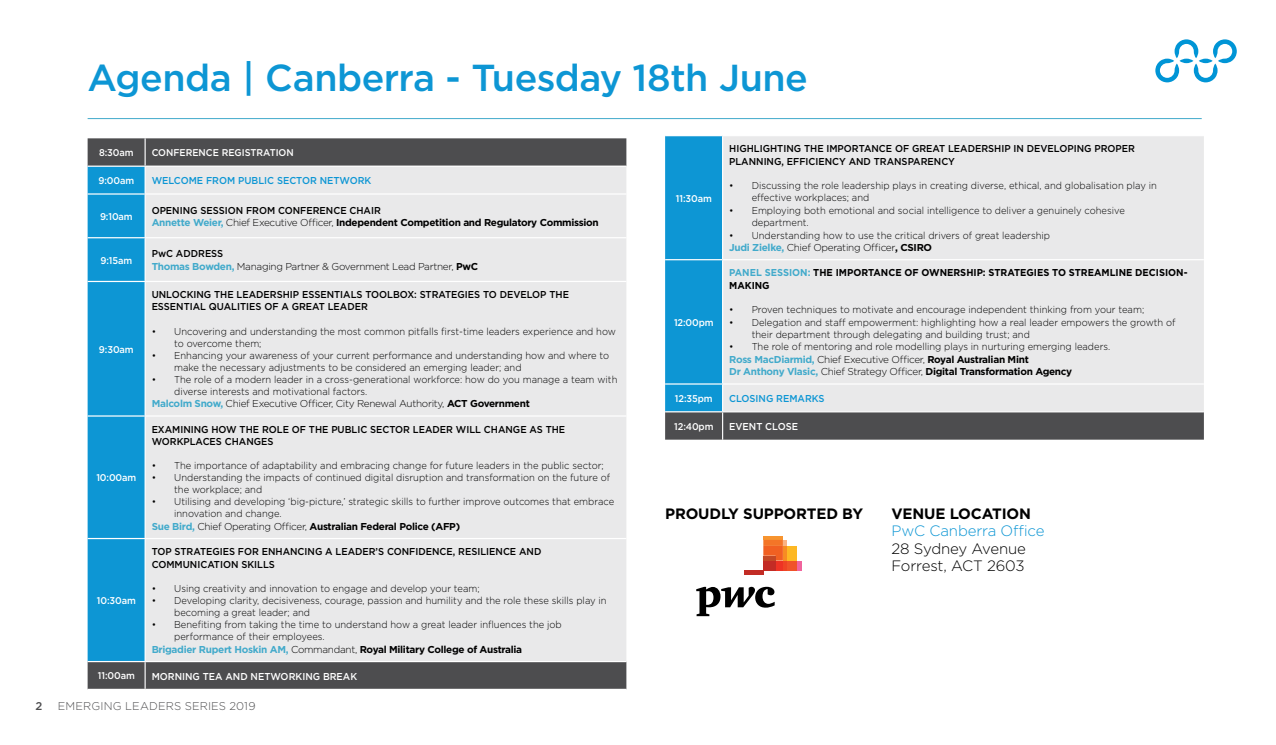
<style>
.page{position:relative;width:1276px;height:745px;background:#fff}
.page>*{position:absolute;margin:0;border:0;box-sizing:border-box;transform-origin:0 0}
.t1{font:500 37.5px "Gotham";letter-spacing:-.015em;color:#0d96d4}
.t2{font:700 15px "Gotham";letter-spacing:-.01em;color:#000}
.t3{font:300 15px/17.5px "Gotham";letter-spacing:-.01em;color:#000}
.t4{font:300 15px "Gotham";letter-spacing:-.01em;color:#0d96d4}
.t5{font:300 11.25px "Gotham";letter-spacing:.015em;color:#4d4d4f}
.t6{font:500 11.25px "Gotham";color:#4d4d4f}
.t7{font:300 10px/12px "Gotham";color:#000;scale:.94 1}
.t8{font:500 10px/12.2px "Gotham";color:#000;scale:.94 1}
.t9{font:700 10px/12.5px "Gotham";letter-spacing:-.03em;color:#000}
.t10{font:300 10px/12.5px "Gotham";letter-spacing:-.03em;color:#000}
.t11{font:700 10px/12.2px "Gotham";color:#000;scale:.94 1}
.t12{font:500 10px "Gotham";color:#0d96d4;scale:.94 1}
.t13{font:500 10px "Gotham";color:#fff;scale:.94 1}
.t14{font:500 9.75px "Gotham";letter-spacing:-.01em;color:#fff;scale:.94 1}
.s1{font-weight:500}
.s2{color:#42aacb}
.s3{font-weight:300}
.s4{font-weight:700;color:#42aacb}
.s5{font-weight:700}
</style>
<div class="page">
<div style="left:146px;top:138px;width:480px;height:550px;background:#4d4d4f"></div>
<div style="left:146px;top:167px;width:480px;height:493px;background:#e9e9ea"></div>
<svg style="left:88px;top:138px;width:58px;height:550px;background:#1991c8"></svg>
<hr style="left:88px;top:165px;width:57px;height:2px;background:#fff">
<hr style="left:145px;top:165px;width:481px;height:2px;background:#fff">
<hr style="left:88px;top:193px;width:57px;height:1px;background:#fff">
<hr style="left:145px;top:193px;width:481px;height:1px;background:#fff">
<hr style="left:88px;top:237px;width:57px;height:1px;background:#fff">
<hr style="left:145px;top:237px;width:481px;height:1px;background:#fff">
<hr style="left:88px;top:281px;width:57px;height:1px;background:#fff">
<hr style="left:145px;top:281px;width:481px;height:1px;background:#fff">
<hr style="left:88px;top:415px;width:57px;height:1px;background:#fff">
<hr style="left:145px;top:415px;width:481px;height:1px;background:#fff">
<hr style="left:145px;top:537px;width:481px;height:2px;background:#fff">
<hr style="left:88px;top:660px;width:57px;height:1px;background:#fff">
<hr style="left:145px;top:660px;width:481px;height:1px;background:#fff">
<hr style="left:145px;top:539px;width:1px;height:121px;background:#fff">
<hr style="left:88px;top:537px;width:57px;height:2px;background:#fff">
<svg style="left:665px;top:136px;width:539px;height:303px;background:#c6d3da"></svg>
<hr style="left:665px;top:259px;width:57px;height:1px;background:#fff">
<hr style="left:722px;top:259px;width:482px;height:1px;background:#fff">
<hr style="left:665px;top:383px;width:57px;height:1px;background:#fff">
<hr style="left:722px;top:383px;width:482px;height:1px;background:#fff">
<hr style="left:665px;top:411px;width:57px;height:1px;background:#fff">
<hr style="left:722px;top:411px;width:482px;height:1px;background:#fff">
<hr style="left:88px;top:118px;width:1113px;height:1px;background:#42aacb">
<svg style="left:1155px;top:39px;width:81px;height:43px"></svg>
<svg style="left:696px;top:586px;width:78px;height:29px"></svg>
<div style="left:796px;top:560px;width:5px;height:10px;background:#f0649d"></div>
<svg style="left:763px;top:536px;width:20px;height:3px"></svg>
<div style="left:787px;top:545px;width:9px;height:15px;background:#fdb824"></div>
<div style="left:787px;top:560px;width:9px;height:10px;background:#f05329"></div>
<hr style="left:783px;top:560px;width:4px;height:10px;background:#ef4425">
<svg style="left:763px;top:539px;width:24px;height:21px"></svg>
<div style="left:775px;top:560px;width:8px;height:10px;background:#ee3324"></div>
<div style="left:763px;top:555px;width:12px;height:5px;background:#c44926"></div>
<div style="left:763px;top:560px;width:12px;height:10px;background:#c32c25"></div>
<div style="left:743px;top:570px;width:20px;height:5px;background:#c22c25"></div>
<h1 class="t1" style="left:88px;top:53px;width:722px">Agenda | Canberra - Tuesday 18th June</h1>
<p class="t14" style="left:99px;top:146px;width:38px">8:30am</p>
<p class="t14" style="left:152px;top:146px;width:153px">CONFERENCE REGISTRATION</p>
<p class="t14" style="left:98px;top:174px;width:40px">9:00am</p>
<p class="t12" style="left:152px;top:174px;width:235px">WELCOME FROM PUBLIC SECTOR NETWORK</p>
<p class="t14" style="left:100px;top:210px;width:36px">9:10am</p>
<p class="t9" style="left:152px;top:204px;width:448px"><span class="s1">OPENING SESSION FROM CONFERENCE CHAIR<br></span><span class="s2">Annette Weier,</span> <span class="s3">Chief Executive Officer,</span> Independent Competition and Regulatory Commission</p>
<p class="t14" style="left:100px;top:253px;width:35px">9:15am</p>
<p class="t10" style="left:152px;top:247px;width:328px"><span class="s1">PwC ADDRESS<br></span><span class="s4">Thomas Bowden,</span> Managing Partner &amp; Government Lead Partner, <span class="s5">PwC</span></p>
<p class="t14" style="left:99px;top:342px;width:39px">9:30am</p>
<p class="t14" style="left:96px;top:471px;width:44px">10:00am</p>
<p class="t14" style="left:97px;top:593px;width:43px">10:30am</p>
<p class="t8" style="left:152px;top:288px;width:445px">UNLOCKING THE LEADERSHIP ESSENTIALS TOOLBOX: STRATEGIES TO DEVELOP THE<br>ESSENTIAL QUALITIES OF A GREAT LEADER</p>
<p class="t7" style="left:174px;top:325px;width:471px;text-indent:-23px">• Uncovering and understanding the most common pitfalls first-time leaders experience and how to overcome them;</p>
<p class="t7" style="left:174px;top:349px;width:464px;text-indent:-23px">• Enhancing your awareness of your current performance and understanding how and where to make the necessary adjustments to be considered an emerging leader; and</p>
<p class="t7" style="left:152px;top:373px;width:497px">• The role of a modern leader in a cross-generational workforce: how do you manage a team with</p>
<p class="t7" style="left:174px;top:385px;width:207px">diverse interests and motivational factors.</p>
<p class="t10" style="left:152px;top:397px;width:380px"><span class="s4">Malcolm Snow,</span> Chief Executive Officer, City Renewal Authority, <span class="s5">ACT Government</span></p>
<p class="t8" style="left:152px;top:422px;width:441px">EXAMINING HOW THE ROLE OF THE PUBLIC SECTOR LEADER WILL CHANGE AS THE<br>WORKPLACES CHANGES</p>
<p class="t7" style="left:152px;top:459px;width:482px">• The importance of adaptability and embracing change for future leaders in the public sector;</p>
<p class="t7" style="left:174px;top:471px;width:465px;text-indent:-23px">• Understanding the impacts of continued digital disruption and transformation on the future of the workplace; and</p>
<p class="t7" style="left:152px;top:495px;width:493px">• Utilising and developing ‘big-picture,’ strategic skills to further improve outcomes that embrace</p>
<p class="t7" style="left:174px;top:507px;width:116px">innovation and change.</p>
<p class="t9" style="left:152px;top:519px;width:310px"><span class="s2">Sue Bird,</span> <span class="s3">Chief Operating Officer,</span> Australian Federal Police (AFP)</p>
<p class="t8" style="left:152px;top:545px;width:416px">TOP STRATEGIES FOR ENHANCING A LEADER’S CONFIDENCE, RESILIENCE AND<br>COMMUNICATION SKILLS</p>
<p class="t7" style="left:152px;top:581px;width:350px">• Using creativity and innovation to engage and develop your team;</p>
<p class="t7" style="left:174px;top:593px;width:462px;text-indent:-23px">• Developing clarity, decisiveness, courage, passion and humility and the role these skills play in becoming a great leader; and</p>
<p class="t7" style="left:152px;top:617px;width:438px">• Benefiting from taking the time to understand how a great leader influences the job</p>
<p class="t7" style="left:174px;top:630px;width:162px">performance of their employees.</p>
<p class="t9" style="left:152px;top:642px;width:372px"><span class="s2">Brigadier Rupert Hoskin AM,</span> <span class="s3">Commandant,</span> Royal Military College of Australia</p>
<p class="t14" style="left:98px;top:669px;width:41px">11:00am</p>
<p class="t13" style="left:152px;top:669px;width:220px">MORNING TEA AND NETWORKING BREAK</p>
<p class="t6" style="left:35px;top:697px;width:8px">2</p>
<p class="t5" style="left:58px;top:698px;width:199px">EMERGING LEADERS SERIES 2019</p>
<p class="t14" style="left:676px;top:192px;width:40px">11:30am</p>
<p class="t14" style="left:674px;top:316px;width:44px">12:00pm</p>
<p class="t8" style="left:729px;top:142px;width:433px">HIGHLIGHTING THE IMPORTANCE OF GREAT LEADERSHIP IN DEVELOPING PROPER<br>PLANNING, EFFICIENCY AND TRANSPARENCY</p>
<p class="t7" style="left:751px;top:179px;width:432px;text-indent:-23px">• Discussing the role leadership plays in creating diverse, ethical, and globalisation play in effective workplaces; and</p>
<p class="t7" style="left:751px;top:204px;width:398px;text-indent:-23px">• Employing both emotional and social intelligence to deliver a genuinely cohesive department.</p>
<p class="t7" style="left:729px;top:228px;width:343px;line-height:12.5px">• Understanding how to use the critical drivers of great leadership<br><span class="s4">Judi Zielke,</span> Chief Operating Officer<span class="s5">, CSIRO</span></p>
<p class="t11" style="left:729px;top:266px;width:489px"><span class="s2">PANEL SESSION:</span> THE IMPORTANCE OF OWNERSHIP: STRATEGIES TO STREAMLINE DECISION-<br>MAKING</p>
<p class="t7" style="left:729px;top:303px;width:443px">• Proven techniques to motivate and encourage independent thinking from your team;</p>
<p class="t7" style="left:751px;top:315px;width:452px;text-indent:-23px">• Delegation and staff empowerment: highlighting how a real leader empowers the growth of their department through delegating and building trust; and</p>
<p class="t7" style="left:729px;top:340px;width:407px;line-height:12.5px">• The role of mentoring and role modelling plays in nurturing emerging leaders.<br><span class="s4">Ross MacDiarmid,</span> Chief Executive Officer, <span class="s5">Royal Australian Mint<br></span><span class="s4">Dr Anthony Vlasic,</span> Chief Strategy Officer, <span class="s5">Digital Transformation Agency</span></p>
<p class="t14" style="left:675px;top:392px;width:42px">12:35pm</p>
<p class="t12" style="left:729px;top:391px;width:103px">CLOSING REMARKS</p>
<p class="t14" style="left:674px;top:419px;width:43px">12:40pm</p>
<p class="t13" style="left:729px;top:419px;width:75px">EVENT CLOSE</p>
<h2 class="t2" style="left:665px;top:503px;width:200px">PROUDLY SUPPORTED BY</h2>
<h2 class="t2" style="left:891px;top:503px;width:141px">VENUE LOCATION</h2>
<h2 class="t4" style="left:891px;top:521px;width:154px">PwC Canberra Office</h2>
<h2 class="t3" style="left:891px;top:538px;width:136px">28 Sydney Avenue<br>Forrest, ACT 2603</h2>
</div>
